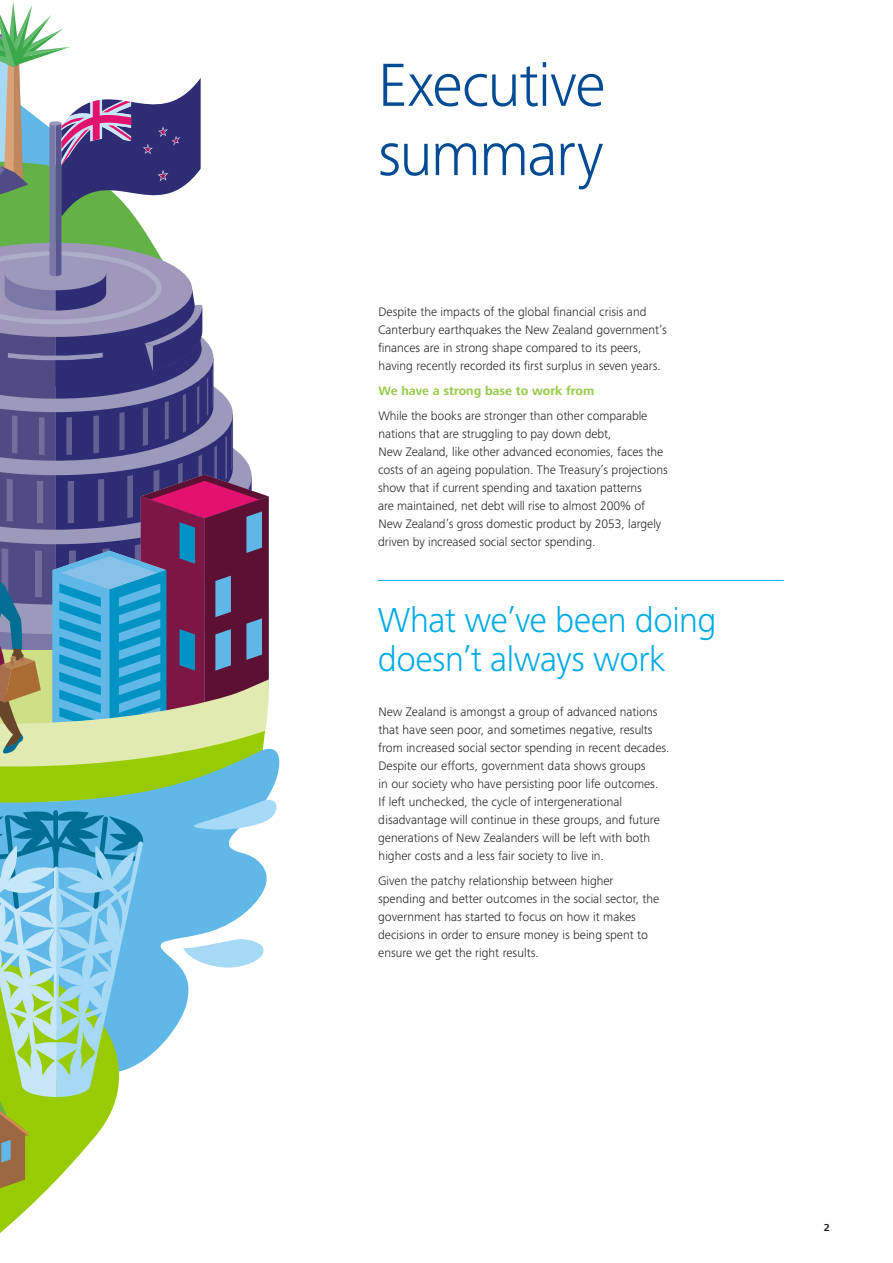
<style>
.page{position:relative;width:893px;height:1263px;background:#fff}
.page>*{position:absolute;margin:0;border:0;box-sizing:border-box;transform-origin:0 0}
.A_Page_heading__30-5{font:300 63px/69.3px "Frutiger Next Pro";letter-spacing:-.025em;color:#014a94}
.Pull_out_keyline__20{font:300 36px/39.6px "Frutiger Next Pro";letter-spacing:-.015em;color:#00abe7}
.Body_copy__8_5_12pt{font:300 12.75px/18px "Frutiger Next Pro";color:#231f20}
.B_Subhead__8_5_12pt{font:700 12.75px "Frutiger Next Pro";color:#97ca49}
.Caption__7_9pt{font:700 10.5px "Frutiger Next Pro";color:#231f20}
</style>
<div class="page">
<svg style="left:0;top:1201px;width:36px;height:32px"></svg>
<svg style="left:0;top:2px;width:280px;height:1199px"></svg>
<hr style="left:378px;top:580px;width:406px;height:1px;background:#00abe7">
<p class="A_Page_heading__30-5" style="left:378px;top:50px;width:229px">Executive summary</p>
<p class="Body_copy__8_5_12pt" style="left:378px;top:303px;width:290px">Despite the impacts of the global financial crisis and Canterbury earthquakes the New Zealand government’s finances are in strong shape compared to its peers, having recently recorded its first surplus in seven years.</p>
<p class="B_Subhead__8_5_12pt" style="left:378px;top:384px;width:217px">We have a strong base to work from</p>
<p class="Body_copy__8_5_12pt" style="left:378px;top:407px;width:291px">While the books are stronger than other comparable nations that are struggling to pay down debt,<br>New Zealand, like other advanced economies, faces the costs of an ageing population. The Treasury’s projections show that if current spending and taxation patterns<br>are maintained, net debt will rise to almost 200% of New Zealand’s gross domestic product by 2053, largely driven by increased social sector spending.</p>
<p class="Pull_out_keyline__20" style="left:378px;top:600px;width:340px">What we’ve been doing doesn’t always work</p>
<p class="Body_copy__8_5_12pt" style="left:378px;top:702px;width:293px">New Zealand is amongst a group of advanced nations that have seen poor, and sometimes negative, results from increased social sector spending in recent decades.<br>Despite our efforts, government data shows groups<br>in our society who have persisting poor life outcomes.<br>If left unchecked, the cycle of intergenerational disadvantage will continue in these groups, and future generations of New Zealanders will be left with both higher costs and a less fair society to live in.</p>
<p class="Body_copy__8_5_12pt" style="left:378px;top:872px;width:283px">Given the patchy relationship between higher spending and better outcomes in the social sector, the government has started to focus on how it makes decisions in order to ensure money is being spent to ensure we get the right results.</p>
<p class="Caption__7_9pt" style="left:824px;top:1221px;width:8px">2</p>
</div>
